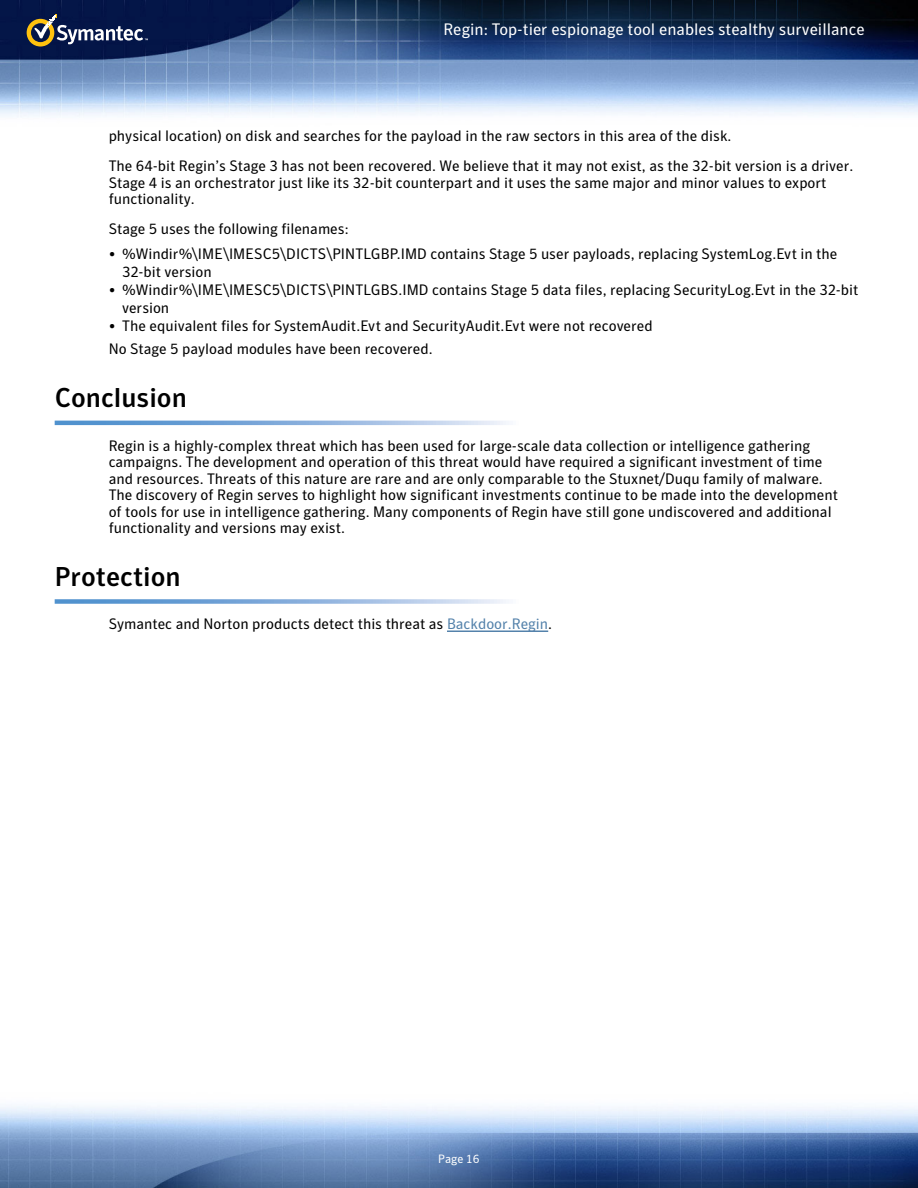
<style>
.page{position:relative;width:918px;height:1188px;background:#fff}
.page>*{position:absolute;margin:0;border:0;box-sizing:border-box;transform-origin:0 0}
.t1{font:500 27px "Symantec Sans";color:#000}
.t2{font:16.5px "Symantec Sans";color:#fff}
.t3{font:15px/16.5px "Symantec Sans";color:#000}
.t4{font:12px "Symantec Sans";color:#fff}
.s1{color:#5482ab}
</style>
<div class="page">
<img style="left:0;top:0;width:918px;height:1188px">
<svg style="left:27px;top:15px;width:121px;height:32px;background:#434b62"></svg>
<svg style="left:55px;top:421px;width:810px;height:4px"></svg>
<svg style="left:55px;top:599px;width:810px;height:5px"></svg>
<hr style="left:447px;top:630px;width:101px;height:2px;background:#5482ab">
<p class="t2" style="left:443px;top:19px;width:423px">Regin: Top-tier espionage tool enables stealthy surveillance</p>
<p class="t3" style="left:109px;top:121px;width:746px;line-height:30px">physical location) on disk and searches for the payload in the raw sectors in this area of the disk.<br>The 64-bit Regin’s Stage 3 has not been recovered. We believe that it may not exist, as the 32-bit version is a driver.</p>
<p class="t3" style="left:109px;top:174px;width:719px">Stage 4 is an orchestrator just like its 32-bit counterpart and it uses the same major and minor values to export functionality.</p>
<p class="t3" style="left:109px;top:221px;width:241px">Stage 5 uses the following filenames:</p>
<p class="t3" style="left:122px;top:245px;width:717px;line-height:18px;text-indent:-14px">• %Windir%\IME\IMESC5\DICTS\PINTLGBP.IMD contains Stage 5 user payloads, replacing SystemLog.Evt in the<br>32-bit version</p>
<p class="t3" style="left:122px;top:281px;width:738px;line-height:18px;text-indent:-14px">• %Windir%\IME\IMESC5\DICTS\PINTLGBS.IMD contains Stage 5 data files, replacing SecurityLog.Evt in the 32-bit version</p>
<p class="t3" style="left:109px;top:314px;width:546px;line-height:23.2px">• The equivalent files for SystemAudit.Evt and SecurityAudit.Evt were not recovered<br>No Stage 5 payload modules have been recovered.</p>
<h1 class="t1" style="left:55px;top:382px;width:134px">Conclusion</h1>
<p class="t3" style="left:109px;top:437px;width:731px">Regin is a highly-complex threat which has been used for large-scale data collection or intelligence gathering campaigns. The development and operation of this threat would have required a significant investment of time and resources. Threats of this nature are rare and are only comparable to the Stuxnet/Duqu family of malware.<br>The discovery of Regin serves to highlight how significant investments continue to be made into the development of tools for use in intelligence gathering. Many components of Regin have still gone undiscovered and additional functionality and versions may exist.</p>
<h1 class="t1" style="left:55px;top:560px;width:128px">Protection</h1>
<p class="t3" style="left:109px;top:616px;width:445px">Symantec and Norton products detect this threat as <span class="s1">Backdoor.Regin</span>.</p>
<p class="t4" style="left:438px;top:1152px;width:43px">Page 16</p>
</div>
